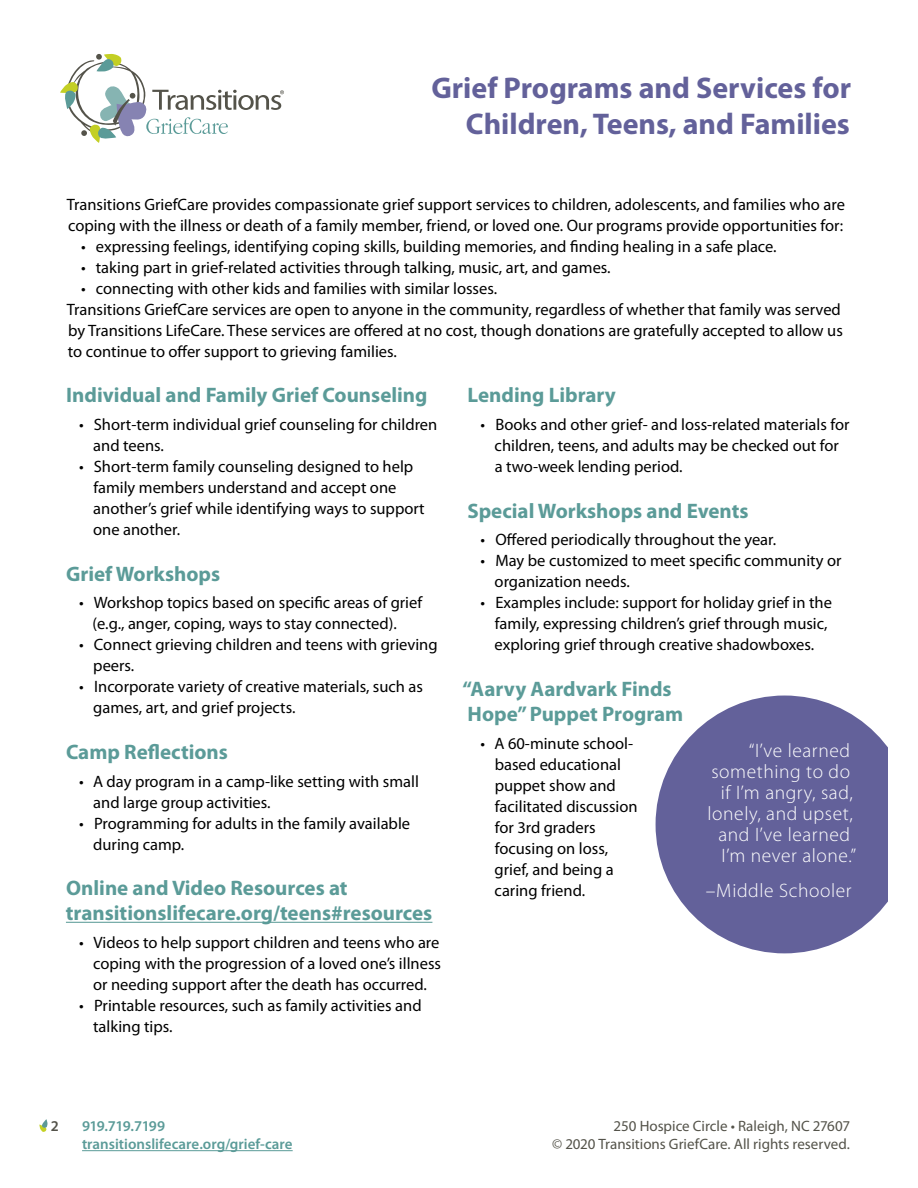
<style>
.page{position:relative;width:918px;height:1188px;background:#fff}
.page>*{position:absolute;margin:0;border:0;box-sizing:border-box;transform-origin:0 0}
.t1{font:700 30px/36px "Myriad Pro";color:#63619a;text-align:right}
.t2{font:700 21px/25.2px "Myriad Pro";color:#5b9b98}
.t3{font:300 19.5px "Myriad Pro";letter-spacing:.03em;color:#fff}
.t4{font:16.5px/21px "Myriad Pro";color:#000}
.t5{font:15px "Myriad Pro";color:#54534a}
.t6{font:600 15px "Myriad Pro";color:#5b9b98}
.t7{font:600 15px "Myriad Pro";letter-spacing:-.035em;color:#5b9b98}
.t8{font:600 15px "Myriad Pro";color:#54534a}
</style>
<div class="page">
<hr style="left:82px;top:1150px;width:211px;height:1px;background:#5b9b98">
<svg style="left:39px;top:1119px;width:8px;height:13px"></svg>
<svg style="left:60px;top:54px;width:224px;height:89px"></svg>
<hr style="left:66px;top:922px;width:366px;height:1px;background:#5b9b98">
<div style="left:656px;top:696px;width:257px;height:257px;background:#63619a;border-radius:50%"></div>
<h1 class="t1" style="left:431px;top:69px;width:421px">Grief Programs and Services for<br>Children, Teens, and Families</h1>
<p class="t4" style="left:67px;top:194px;width:780px">Transitions GriefCare provides compassionate grief support services to children, adolescents, and families who are coping with the illness or death of a family member, friend, or loved one. Our programs provide opportunities for:</p>
<p class="t4" style="left:81px;top:236px;width:697px">• expressing feelings, identifying coping skills, building memories, and finding healing in a safe place.</p>
<p class="t4" style="left:81px;top:257px;width:531px">• taking part in grief-related activities through talking, music, art, and games.</p>
<p class="t4" style="left:67px;top:278px;width:778px;text-indent:14px">• connecting with other kids and families with similar losses.<br>Transitions GriefCare services are open to anyone in the community, regardless of whether that family was served by Transitions LifeCare. These services are offered at no cost, though donations are gratefully accepted to allow us to continue to offer support to grieving families.</p>
<p class="t2" style="left:66px;top:382px;width:363px">Individual and Family Grief Counseling</p>
<p class="t4" style="left:93px;top:414px;width:346px;text-indent:-14px">• Short-term individual grief counseling for children and teens.</p>
<p class="t4" style="left:93px;top:456px;width:333px;text-indent:-14px">• Short-term family counseling designed to help family members understand and accept one another’s grief while identifying ways to support one another.</p>
<p class="t2" style="left:66px;top:560px;width:156px">Grief Workshops</p>
<p class="t4" style="left:93px;top:592px;width:331px;text-indent:-13px">• Workshop topics based on specific areas of grief (e.g., anger, coping, ways to stay connected).</p>
<p class="t4" style="left:93px;top:634px;width:346px;text-indent:-14px">• Connect grieving children and teens with grieving peers.</p>
<p class="t4" style="left:93px;top:676px;width:331px;text-indent:-14px">• Incorporate variety of creative materials, such as games, art, and grief projects.</p>
<p class="t2" style="left:66px;top:738px;width:164px">Camp Reflections</p>
<p class="t4" style="left:93px;top:770px;width:327px;text-indent:-14px">• A day program in a camp-like setting with small and large group activities.</p>
<p class="t4" style="left:93px;top:812px;width:318px;text-indent:-14px">• Programming for adults in the family available during camp.</p>
<p class="t2" style="left:66px;top:875px;width:368px">Online and Video Resources at transitionslifecare.org/teens#resources</p>
<p class="t4" style="left:93px;top:932px;width:349px;text-align:justify;text-indent:-14px">• Videos to help support children and teens who are coping with the progression of a loved one’s illness or needing support after the death has occurred.</p>
<p class="t4" style="left:93px;top:995px;width:330px;text-indent:-14px">• Printable resources, such as family activities and talking tips.</p>
<p class="t2" style="left:468px;top:382px;width:150px">Lending Library</p>
<p class="t4" style="left:495px;top:414px;width:356px;text-indent:-14px">• Books and other grief- and loss-related materials for children, teens, and adults may be checked out for a two-week lending period.</p>
<p class="t2" style="left:467px;top:497px;width:283px">Special Workshops and Events</p>
<p class="t4" style="left:481px;top:529px;width:297px">• Offered periodically throughout the year.</p>
<p class="t4" style="left:495px;top:550px;width:348px;text-indent:-14px">• May be customized to meet specific community or organization needs.</p>
<p class="t4" style="left:481px;top:592px;width:353px;text-align:center">• Examples include: support for holiday grief in the family, expressing children’s grief through music, exploring grief through creative shadowboxes.</p>
<p class="t2" style="left:463px;top:675px;width:222px">“Aarvy Aardvark Finds<br>Hope” Puppet Program</p>
<p class="t4" style="left:495px;top:732px;width:145px;text-indent:-14px">• A 60-minute school&shy;based educational puppet show and facilitated discussion for 3rd graders focusing on loss, grief, and being a caring friend.</p>
<p class="t3" style="left:749px;top:740px;width:103px">“I’ve learned</p>
<p class="t3" style="left:711px;top:761px;width:140px">something to do</p>
<p class="t3" style="left:721px;top:782px;width:133px">if I’m angry, sad,</p>
<p class="t3" style="left:708px;top:803px;width:147px">lonely, and upset,</p>
<p class="t3" style="left:719px;top:824px;width:133px">and I’ve learned</p>
<p class="t3" style="left:722px;top:845px;width:136px">I’m never alone.”</p>
<p class="t3" style="left:706px;top:879px;width:147px">–Middle Schooler</p>
<p class="t8" style="left:51px;top:1117px;width:10px">2</p>
<p class="t7" style="left:82px;top:1117px;width:85px">919.719.7199</p>
<p class="t5" style="left:614px;top:1117px;width:238px">250 Hospice Circle • Raleigh, NC 27607</p>
<p class="t6" style="left:82px;top:1135px;width:212px">transitionslifecare.org/grief-care</p>
<p class="t5" style="left:552px;top:1135px;width:300px">© 2020 Transitions GriefCare. All rights reserved.</p>
</div>
